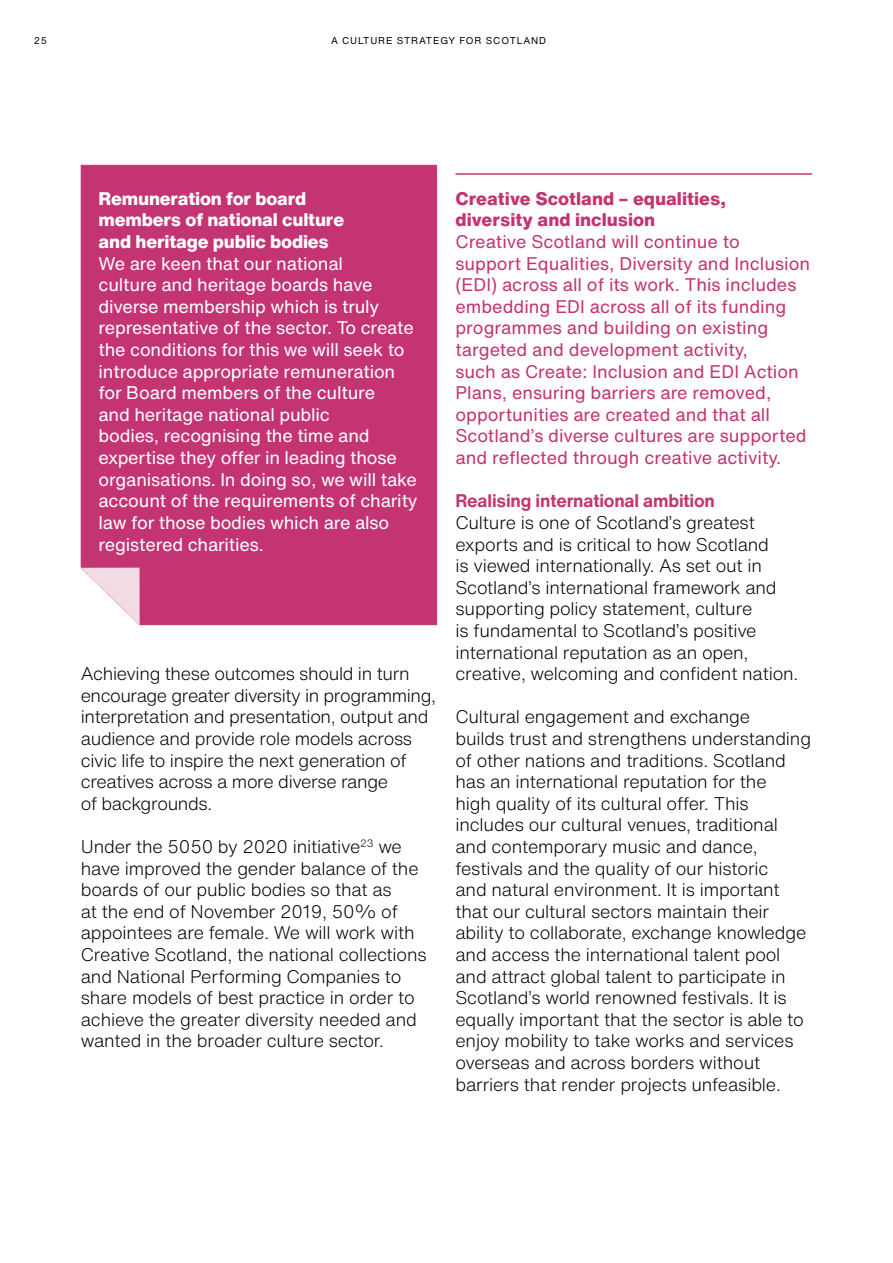
<style>
.page{position:relative;width:893px;height:1263px;background:#fff}
.page>*{position:absolute;margin:0;border:0;box-sizing:border-box;transform-origin:0 0}
.t1{font:300 18px/21.6px "Helvetica Now Text";letter-spacing:-.01em;color:#000}
.t2{font:18px/21.6px "Helvetica Now Text";letter-spacing:-.01em;color:#fff}
.t3{font:18px/21.6px "Helvetica Now Text";color:#c43472}
.t4{font:800 18px/21.6px "Helvetica Now Text";letter-spacing:-.01em;color:#fff}
.t5{font:800 18px/21.6px "Helvetica Now Text";color:#c43472}
.t6{font:700 18px "Helvetica Now Text";letter-spacing:-.01em;color:#c43472}
.t7{font:9.75px "Helvetica Now Text";letter-spacing:.09em;color:#000}
.t8{font:9.75px "Helvetica Now Text";color:#0a0d0d}
</style>
<div class="page">
<div style="left:80px;top:165px;width:357px;height:460px;background:#c43472"></div>
<svg style="left:81px;top:568px;width:59px;height:57px"></svg>
<hr style="left:455px;top:173px;width:357px;height:2px;background:#c43472">
<p class="t8" style="left:34px;top:33px;width:15px">25</p>
<p class="t7" style="left:331px;top:33px;width:217px">A CULTURE STRATEGY FOR SCOTLAND</p>
<p class="t4" style="left:99px;top:187px;width:247px">Remuneration for board members of national culture and heritage public bodies</p>
<p class="t2" style="left:99px;top:252px;width:321px">We are keen that our national<br>culture and heritage boards have diverse membership which is truly representative of the sector. To create the conditions for this we will seek to introduce appropriate remuneration for Board members of the culture<br>and heritage national public<br>bodies, recognising the time and expertise they offer in leading those organisations. In doing so, we will take account of the requirements of charity law for those bodies which are also registered charities.</p>
<p class="t1" style="left:81px;top:662px;width:357px">Achieving these outcomes should in turn encourage greater diversity in programming, interpretation and presentation, output and audience and provide role models across civic life to inspire the next generation of creatives across a more diverse range<br>of backgrounds.</p>
<p class="t1" style="left:81px;top:835px;width:347px">Under the 5050 by 2020 initiative<sup>23</sup> we have improved the gender balance of the boards of our public bodies so that as<br>at the end of November 2019, 50% of appointees are female. We will work with Creative Scotland, the national collections and National Performing Companies to share models of best practice in order to achieve the greater diversity needed and wanted in the broader culture sector.</p>
<p class="t5" style="left:455px;top:187px;width:272px">Creative Scotland – equalities, diversity and inclusion</p>
<p class="t3" style="left:455px;top:230px;width:356px">Creative Scotland will continue to support Equalities, Diversity and Inclusion (EDI) across all of its work. This includes embedding EDI across all of its funding programmes and building on existing targeted and development activity,<br>such as Create: Inclusion and EDI Action Plans, ensuring barriers are removed, opportunities are created and that all Scotland’s diverse cultures are supported and reflected through creative activity.</p>
<p class="t6" style="left:455px;top:487px;width:261px">Realising international ambition</p>
<p class="t1" style="left:455px;top:511px;width:344px">Culture is one of Scotland’s greatest exports and is critical to how Scotland<br>is viewed internationally. As set out in Scotland’s international framework and supporting policy statement, culture<br>is fundamental to Scotland’s positive international reputation as an open, creative, welcoming and confident nation.</p>
<p class="t1" style="left:455px;top:705px;width:357px">Cultural engagement and exchange<br>builds trust and strengthens understanding of other nations and traditions. Scotland has an international reputation for the<br>high quality of its cultural offer. This includes our cultural venues, traditional and contemporary music and dance, festivals and the quality of our historic<br>and natural environment. It is important that our cultural sectors maintain their ability to collaborate, exchange knowledge and access the international talent pool and attract global talent to participate in Scotland’s world renowned festivals. It is equally important that the sector is able to enjoy mobility to take works and services overseas and across borders without barriers that render projects unfeasible.</p>
</div>
